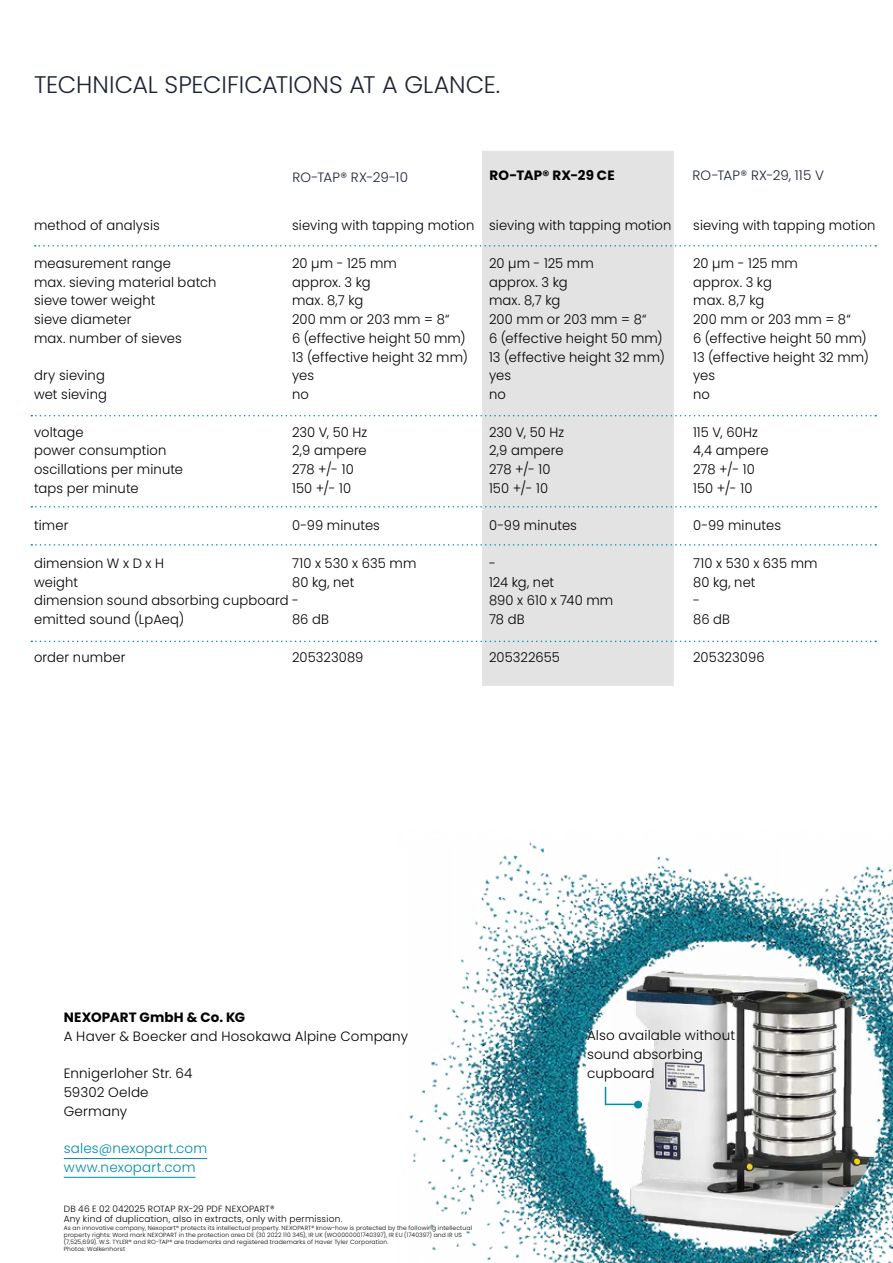
<style>
.page{position:relative;width:893px;height:1263px;background:#fff}
.page>*{position:absolute;margin:0;border:0;box-sizing:border-box;transform-origin:0 0}
.t1{font:300 24px "Poppins";letter-spacing:-.01em;color:#1c2435}
.t2{font:300 13.5px/18.8px "Poppins";letter-spacing:.01em;color:#000}
.t3{font:300 13.5px/18.8px "Poppins";letter-spacing:.01em;color:#008ba7}
.t4{font:700 13.5px "Poppins";letter-spacing:.01em;color:#000}
.t5{font:300 13.5px "Poppins";letter-spacing:.005em;color:#1c2435}
.t6{font:300 9px "Poppins";letter-spacing:.025em;color:#000}
.t7{font:300 9px "Poppins";letter-spacing:.02em;color:#000}
.t8{font:300 6px/7.2px "Poppins";letter-spacing:.025em;color:#000}
</style>
<div class="page">
<hr style="left:64px;top:1158px;width:143px;height:1px;background:#008ba7">
<hr style="left:64px;top:1177px;width:131px;height:1px;background:#008ba7">
<div style="left:482px;top:151px;width:192px;height:535px;background:#e3e3e3"></div>
<svg style="left:35px;top:245px;width:841px;height:2px"></svg>
<svg style="left:31px;top:415px;width:845px;height:1px"></svg>
<svg style="left:31px;top:506px;width:845px;height:1px"></svg>
<svg style="left:31px;top:544px;width:845px;height:2px"></svg>
<svg style="left:31px;top:641px;width:845px;height:1px"></svg>
<img style="left:409px;top:841px;width:484px;height:422px">
<svg style="left:605px;top:1087px;width:1px;height:16px"></svg>
<hr style="left:605px;top:1103px;width:30px;height:2px;background:#068ba7">
<div style="left:634px;top:1101px;width:8px;height:7px;background:#068ba7;border-radius:50%"></div>
<h1 class="t1" style="left:34px;top:71px;width:468px">TECHNICAL SPECIFICATIONS AT A GLANCE.</h1>
<p class="t5" style="left:293px;top:169px;width:117px">RO-TAP® RX-29-10</p>
<p class="t4" style="left:490px;top:168px;width:127px">RO-TAP® RX-29 CE</p>
<p class="t5" style="left:693px;top:168px;width:133px">RO-TAP® RX-29, 115 V</p>
<p class="t2" style="left:34px;top:216px;width:127px">method of analysis</p>
<p class="t2" style="left:292px;top:216px;width:381px">sieving with tapping motion sieving with tapping motion</p>
<p class="t2" style="left:693px;top:216px;width:184px">sieving with tapping motion</p>
<p class="t2" style="left:34px;top:254px;width:138px">measurement range</p>
<p class="t2" style="left:292px;top:254px;width:106px">20 µm - 125 mm</p>
<p class="t2" style="left:489px;top:254px;width:106px">20 µm - 125 mm</p>
<p class="t2" style="left:693px;top:254px;width:106px">20 µm - 125 mm</p>
<p class="t2" style="left:34px;top:273px;width:184px">max. sieving material batch</p>
<p class="t2" style="left:292px;top:273px;width:80px">approx. 3 kg</p>
<p class="t2" style="left:489px;top:273px;width:80px">approx. 3 kg</p>
<p class="t2" style="left:693px;top:273px;width:80px">approx. 3 kg</p>
<p class="t2" style="left:34px;top:291px;width:123px">sieve tower weight</p>
<p class="t2" style="left:292px;top:291px;width:73px">max. 8,7 kg</p>
<p class="t2" style="left:489px;top:291px;width:73px">max. 8,7 kg</p>
<p class="t2" style="left:693px;top:291px;width:73px">max. 8,7 kg</p>
<p class="t2" style="left:34px;top:310px;width:99px">sieve diameter</p>
<p class="t2" style="left:292px;top:310px;width:159px">200 mm or 203 mm = 8“</p>
<p class="t2" style="left:489px;top:310px;width:159px">200 mm or 203 mm = 8“</p>
<p class="t2" style="left:693px;top:310px;width:159px">200 mm or 203 mm = 8“</p>
<p class="t2" style="left:34px;top:329px;width:149px">max. number of sieves</p>
<p class="t2" style="left:292px;top:329px;width:175px">6 (effective height 50 mm)</p>
<p class="t2" style="left:489px;top:329px;width:175px">6 (effective height 50 mm)</p>
<p class="t2" style="left:693px;top:329px;width:175px">6 (effective height 50 mm)</p>
<p class="t2" style="left:292px;top:348px;width:177px">13 (effective height 32 mm)</p>
<p class="t2" style="left:489px;top:348px;width:177px">13 (effective height 32 mm)</p>
<p class="t2" style="left:693px;top:348px;width:177px">13 (effective height 32 mm)</p>
<p class="t2" style="left:34px;top:366px;width:72px">dry sieving</p>
<p class="t2" style="left:292px;top:366px;width:24px">yes</p>
<p class="t2" style="left:489px;top:366px;width:24px">yes</p>
<p class="t2" style="left:693px;top:366px;width:24px">yes</p>
<p class="t2" style="left:34px;top:385px;width:75px">wet sieving</p>
<p class="t2" style="left:292px;top:385px;width:18px">no</p>
<p class="t2" style="left:489px;top:385px;width:18px">no</p>
<p class="t2" style="left:693px;top:385px;width:18px">no</p>
<p class="t2" style="left:34px;top:423px;width:51px">voltage</p>
<p class="t2" style="left:292px;top:423px;width:77px">230 V, 50 Hz</p>
<p class="t2" style="left:489px;top:423px;width:77px">230 V, 50 Hz</p>
<p class="t2" style="left:693px;top:423px;width:66px">115 V, 60Hz</p>
<p class="t2" style="left:34px;top:441px;width:134px">power consumption</p>
<p class="t2" style="left:292px;top:441px;width:76px">2,9 ampere</p>
<p class="t2" style="left:489px;top:441px;width:76px">2,9 ampere</p>
<p class="t2" style="left:693px;top:441px;width:77px">4,4 ampere</p>
<p class="t2" style="left:34px;top:460px;width:151px">oscillations per minute</p>
<p class="t2" style="left:292px;top:460px;width:63px">278 +/- 10</p>
<p class="t2" style="left:489px;top:460px;width:63px">278 +/- 10</p>
<p class="t2" style="left:693px;top:460px;width:63px">278 +/- 10</p>
<p class="t2" style="left:34px;top:479px;width:106px">taps per minute</p>
<p class="t2" style="left:292px;top:479px;width:61px">150 +/- 10</p>
<p class="t2" style="left:489px;top:479px;width:61px">150 +/- 10</p>
<p class="t2" style="left:693px;top:479px;width:61px">150 +/- 10</p>
<p class="t2" style="left:34px;top:516px;width:36px">timer</p>
<p class="t2" style="left:292px;top:516px;width:89px">0-99 minutes</p>
<p class="t2" style="left:489px;top:516px;width:89px">0-99 minutes</p>
<p class="t2" style="left:693px;top:516px;width:89px">0-99 minutes</p>
<p class="t2" style="left:34px;top:554px;width:131px">dimension W x D x H</p>
<p class="t2" style="left:292px;top:554px;width:126px">710 x 530 x 635 mm</p>
<p class="t2" style="left:489px;top:554px;width:8px">-</p>
<p class="t2" style="left:693px;top:554px;width:126px">710 x 530 x 635 mm</p>
<p class="t2" style="left:34px;top:573px;width:46px">weight</p>
<p class="t2" style="left:292px;top:573px;width:64px">80 kg, net</p>
<p class="t2" style="left:489px;top:573px;width:67px">124 kg, net</p>
<p class="t2" style="left:693px;top:573px;width:64px">80 kg, net</p>
<p class="t2" style="left:34px;top:591px;width:266px">dimension sound absorbing cupboard -</p>
<p class="t2" style="left:489px;top:591px;width:126px">890 x 610 x 740 mm</p>
<p class="t2" style="left:693px;top:591px;width:8px">-</p>
<p class="t2" style="left:34px;top:610px;width:152px">emitted sound (LpAeq)</p>
<p class="t2" style="left:292px;top:610px;width:38px">86 dB</p>
<p class="t2" style="left:489px;top:610px;width:37px">78 dB</p>
<p class="t2" style="left:693px;top:610px;width:38px">86 dB</p>
<p class="t2" style="left:34px;top:648px;width:93px">order number</p>
<p class="t2" style="left:292px;top:648px;width:73px">205323089</p>
<p class="t2" style="left:489px;top:648px;width:72px">205322655</p>
<p class="t2" style="left:693px;top:648px;width:73px">205323096</p>
<p class="t4" style="left:64px;top:1009px;width:183px">NEXOPART GmbH &amp; Co. KG</p>
<p class="t2" style="left:64px;top:1026px;width:346px">A Haver &amp; Boecker and Hosokawa Alpine Company</p>
<p class="t2" style="left:64px;top:1064px;width:130px">Ennigerloher Str. 64<br>59302 Oelde<br>Germany</p>
<p class="t3" style="left:64px;top:1139px;width:145px">sales@nexopart.com www.nexopart.com</p>
<p class="t7" style="left:64px;top:1203px;width:212px">DB 46 E 02 042025 ROTAP RX-29 PDF NEXOPART®</p>
<p class="t6" style="left:64px;top:1214px;width:280px">Any kind of duplication, also in extracts, only with permission.</p>
<p class="t8" style="left:64px;top:1224px;width:410px">As an innovative company, Nexopart® protects its intellectual property. NEXOPART® know-how is protected by the following intellectual property rights: Word mark NEXOPART in the protection area DE (30 2022 110 345), IR UK (WO0000001740397), IR EU (1740397) and IR US (7,525,699). W.S. TYLER® and RO-TAP® are trademarks and registered trademarks of Haver Tyler Corporation.<br>Photos: Walkenhorst</p>
<p class="t2" style="left:587px;top:1026px;width:150px">Also available without sound absorbing cupboard</p>
</div>
